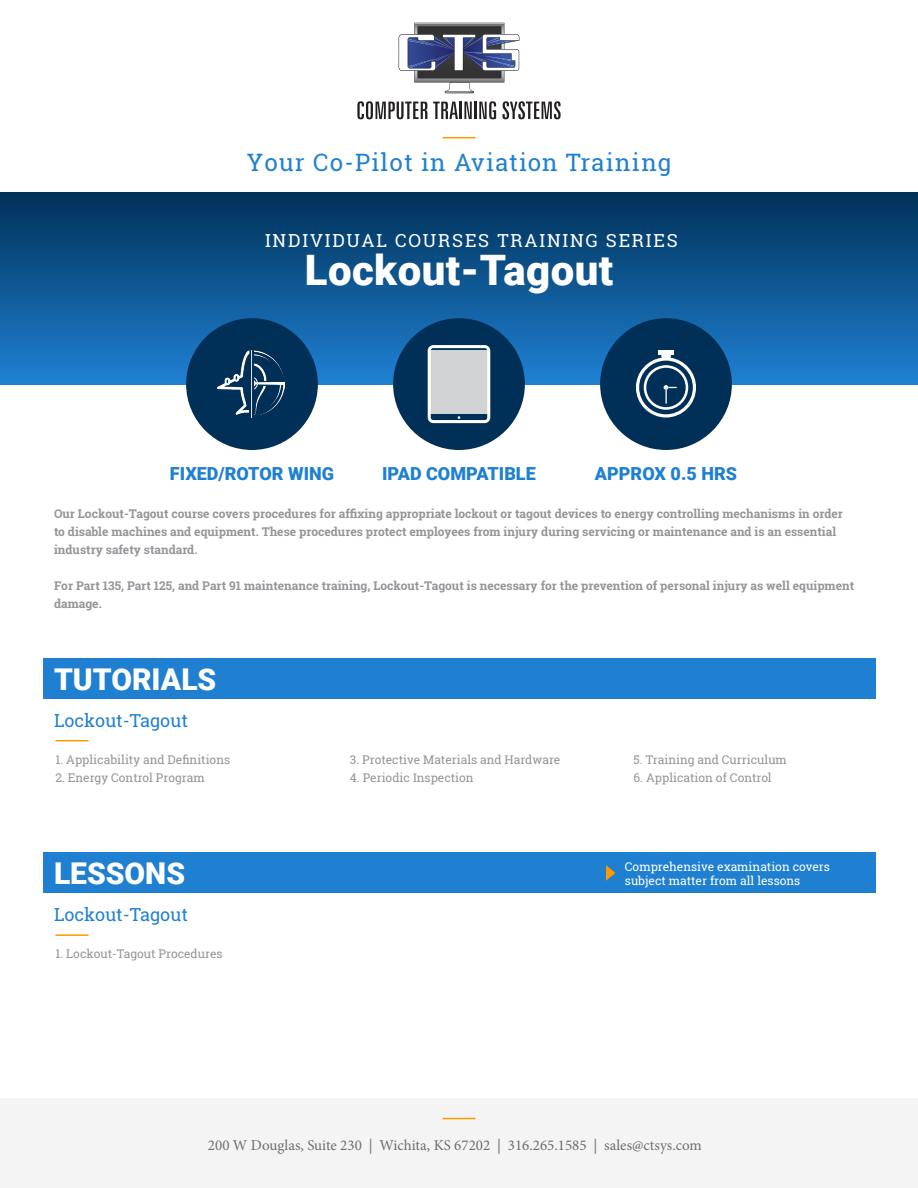
<style>
.page{position:relative;width:918px;height:1188px;background:#fff}
.page>*{position:absolute;margin:0;border:0;box-sizing:border-box;transform-origin:0 0}
.t1{font:900 42px "Roboto";letter-spacing:.01em;color:#fff}
.t2{font:900 30px "Roboto";color:#fff}
.t3{font:24px "Roboto Slab";letter-spacing:.05em;color:#1f80d1}
.t4{font:900 18px "Roboto";color:#1f80d1}
.t5{font:18px "Roboto Slab";letter-spacing:.1em;color:#fff}
.t6{font:18px "Roboto Slab";color:#1f80d1}
.t7{font:15px "Minion Pro";color:#6c6d70}
.t8{font:700 12px/18px "Roboto Slab";color:#949499}
.t9{font:12px "Roboto Slab";color:#949499}
.t10{font:12px "Roboto Slab";color:#fff}
</style>
<div class="page">
<div style="left:0;top:1098px;width:918px;height:90px;background:#f4f4f5"></div>
<div style="left:43px;top:853px;width:833px;height:40px;background:#1f80d1"></div>
<div style="left:43px;top:658px;width:833px;height:41px;background:#1f80d1"></div>
<div style="left:0;top:192px;width:918px;height:192px;background:linear-gradient(to bottom,#003157,#1f80d2)"></div>
<div style="left:186px;top:318px;width:132px;height:132px;background:#003057;border-radius:50%"></div>
<div style="left:600px;top:318px;width:132px;height:132px;background:#003057;border-radius:50%"></div>
<div style="left:393px;top:318px;width:132px;height:132px;background:#003057;border-radius:50%"></div>
<svg style="left:428px;top:345px;width:62px;height:78px;background:#c4c9ce"></svg>
<svg style="left:636px;top:355px;width:60px;height:63px"></svg>
<hr style="left:658px;top:351px;width:16px;height:4px;background:#fff">
<hr style="left:55px;top:740px;width:34px;height:1px;background:#f90">
<hr style="left:55px;top:934px;width:34px;height:2px;background:#f90">
<hr style="left:442px;top:1118px;width:34px;height:1px;background:#f90">
<hr style="left:442px;top:137px;width:34px;height:1px;background:#f90">
<svg style="left:606px;top:865px;width:10px;height:16px"></svg>
<svg style="left:357px;top:101px;width:70px;height:18px"></svg>
<svg style="left:433px;top:102px;width:39px;height:17px"></svg>
<hr style="left:474px;top:102px;width:3px;height:17px;background:#231f20">
<svg style="left:479px;top:101px;width:17px;height:18px"></svg>
<svg style="left:502px;top:101px;width:59px;height:18px"></svg>
<svg style="left:399px;top:23px;width:120px;height:70px"></svg>
<img style="left:218px;top:351px;width:66px;height:67px">
<p class="t3" style="left:247px;top:146px;width:426px">Your Co-Pilot in Aviation Training</p>
<p class="t5" style="left:265px;top:228px;width:414px">INDIVIDUAL COURSES TRAINING SERIES</p>
<p class="t1" style="left:305px;top:241px;width:310px">Lockout-Tagout</p>
<p class="t4" style="left:170px;top:461px;width:166px">FIXED/ROTOR WING</p>
<p class="t4" style="left:382px;top:461px;width:155px">IPAD COMPATIBLE</p>
<p class="t4" style="left:595px;top:461px;width:144px">APPROX 0.5 HRS</p>
<p class="t8" style="left:54px;top:505px;width:791px">Our Lockout-Tagout course covers procedures for affixing appropriate lockout or tagout devices to energy controlling mechanisms in order to disable machines and equipment. These procedures protect employees from injury during servicing or maintenance and is an essential industry safety standard.</p>
<p class="t8" style="left:54px;top:577px;width:802px">For Part 135, Part 125, and Part 91 maintenance training, Lockout-Tagout is necessary for the prevention of personal injury as well equipment damage.</p>
<p class="t2" style="left:54px;top:658px;width:164px">TUTORIALS</p>
<p class="t6" style="left:54px;top:708px;width:135px">Lockout-Tagout</p>
<p class="t9" style="left:55px;top:751px;width:176px">1. Applicability and Definitions</p>
<p class="t9" style="left:55px;top:769px;width:151px">2. Energy Control Program</p>
<p class="t2" style="left:54px;top:853px;width:133px">LESSONS</p>
<p class="t6" style="left:54px;top:903px;width:135px">Lockout-Tagout</p>
<p class="t9" style="left:55px;top:946px;width:169px">1. Lockout-Tagout Procedures</p>
<p class="t9" style="left:350px;top:751px;width:212px">3. Protective Materials and Hardware</p>
<p class="t9" style="left:350px;top:769px;width:125px">4. Periodic Inspection</p>
<p class="t9" style="left:634px;top:751px;width:155px">5. Training and Curriculum</p>
<p class="t9" style="left:634px;top:769px;width:140px">6. Application of Control</p>
<p class="t10" style="left:625px;top:858px;width:207px">Comprehensive examination covers</p>
<p class="t10" style="left:625px;top:872px;width:177px">subject matter from all lessons</p>
<p class="t7" style="left:208px;top:1135px;width:495px">200 W Douglas, Suite 230 | Wichita, KS 67202 | 316.265.1585 | sales@ctsys.com</p>
</div>
